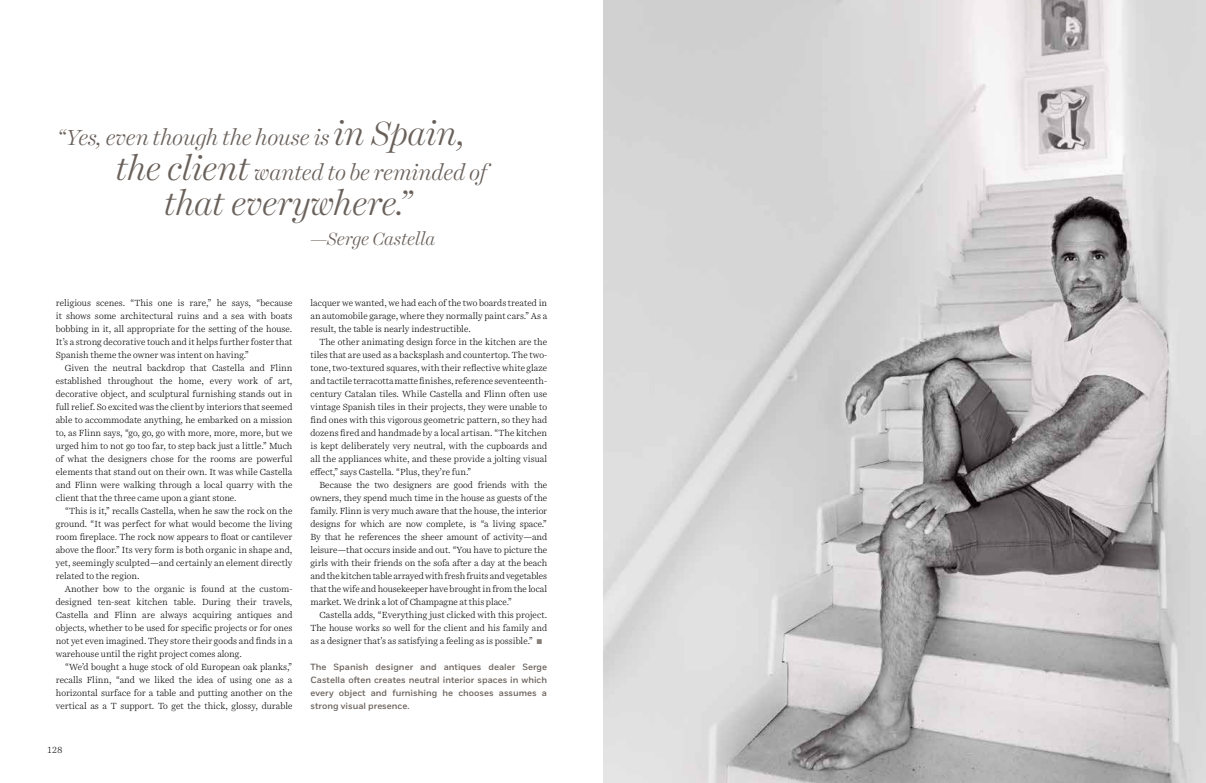
<style>
.page{position:relative;width:1206px;height:783px;background:#fff}
.page>*{position:absolute;margin:0;border:0;box-sizing:border-box;transform-origin:0 0}
.t1{font:italic 300 34px "Harriet Display";letter-spacing:-.005em;color:#69605a}
.t2{font:italic 300 22px/35px "Harriet Display";letter-spacing:-.005em;color:#69605a}
.t3{font:italic 300 18px "Harriet Display";letter-spacing:-.01em;color:#69605a}
.t4{font:300 9px/13px "Harriet Text";color:#000;text-align:justify}
.t5{font:500 9px/13px "Fort";color:#69605a;text-align:justify}
.s1{font-size:34px}
.s2{color:#88807a}
</style>
<div class="page">
<img style="left:603px;top:0;width:603px;height:783px">
<h2 class="t2" style="left:115px;top:120px;width:374px;text-indent:-60px">“Yes, even though the house is <span class="s1">in Spain, the client</span> wanted to be reminded of</h2>
<h1 class="t1" style="left:164px;top:180px;width:250px">that everywhere.”</h1>
<h3 class="t3" style="left:310px;top:226px;width:126px">—Serge Castella</h3>
<p class="t4" style="left:56px;top:296px;width:238px">religious scenes. “This one is rare,” he says, “because it shows some architectural ruins and a sea with boats bobbing in it, all appropriate for the setting of the house.<br>It’s a strong decorative touch and it helps further foster that Spanish theme the owner was intent on having.”</p>
<p class="t4" style="left:56px;top:361px;width:238px;text-indent:9px">Given the neutral backdrop that Castella and Flinn established throughout the home, every work of art, decorative object, and sculptural furnishing stands out in full relief. So excited was the client by interiors that seemed able to accommodate anything, he embarked on a mission to, as Flinn says, “go, go, go with more, more, more, but we urged him to not go too far, to step back just a little.” Much of what the designers chose for the rooms are powerful elements that stand out on their own. It was while Castella and Flinn were walking through a local quarry with the client that the three came upon a giant stone.</p>
<p class="t4" style="left:56px;top:504px;width:238px;text-indent:9px">“This is it,” recalls Castella, when he saw the rock on the ground. “It was perfect for what would become the living room fireplace. The rock now appears to float or cantilever above the floor.” Its very form is both organic in shape and, yet, seemingly sculpted—and certainly an element directly related to the region.</p>
<p class="t4" style="left:56px;top:582px;width:238px;text-indent:9px">Another bow to the organic is found at the custom&shy;designed ten-seat kitchen table. During their travels, Castella and Flinn are always acquiring antiques and objects, whether to be used for specific projects or for ones not yet even imagined. They store their goods and finds in a warehouse until the right project comes along.</p>
<p class="t4" style="left:56px;top:660px;width:238px;text-indent:9px">“We’d bought a huge stock of old European oak planks,” recalls Flinn, “and we liked the idea of using one as a horizontal surface for a table and putting another on the vertical as a T support. To get the thick, glossy, durable</p>
<p class="t4" style="left:47px;top:743px;width:17px">128</p>
<p class="t4" style="left:310px;top:296px;width:238px">lacquer we wanted, we had each of the two boards treated in an automobile garage, where they normally paint cars.” As a result, the table is nearly indestructible.</p>
<p class="t4" style="left:310px;top:335px;width:238px;text-indent:9px">The other animating design force in the kitchen are the tiles that are used as a backsplash and countertop. The two&shy;tone, two-textured squares, with their reflective white glaze and tactile terracotta matte finishes, reference seventeenth&shy;century Catalan tiles. While Castella and Flinn often use vintage Spanish tiles in their projects, they were unable to find ones with this vigorous geometric pattern, so they had dozens fired and handmade by a local artisan. “The kitchen is kept deliberately very neutral, with the cupboards and all the appliances white, and these provide a jolting visual effect,” says Castella. “Plus, they’re fun.”</p>
<p class="t4" style="left:310px;top:478px;width:238px;text-indent:9px">Because the two designers are good friends with the owners, they spend much time in the house as guests of the family. Flinn is very much aware that the house, the interior designs for which are now complete, is “a living space.” By that he references the sheer amount of activity—and leisure—that occurs inside and out. “You have to picture the girls with their friends on the sofa after a day at the beach and the kitchen table arrayed with fresh fruits and vegetables that the wife and housekeeper have brought in from the local market. We drink a lot of Champagne at this place.”</p>
<p class="t4" style="left:310px;top:608px;width:238px;text-indent:9px">Castella adds, “Everything just clicked with this project.<br>The house works so well for the client and his family and as a designer that’s as satisfying a feeling as is possible.” <span class="s2">■</span></p>
<p class="t5" style="left:310px;top:661px;width:238px">The Spanish designer and antiques dealer Serge Castella often creates neutral interior spaces in which every object and furnishing he chooses assumes a strong visual presence.</p>
</div>
